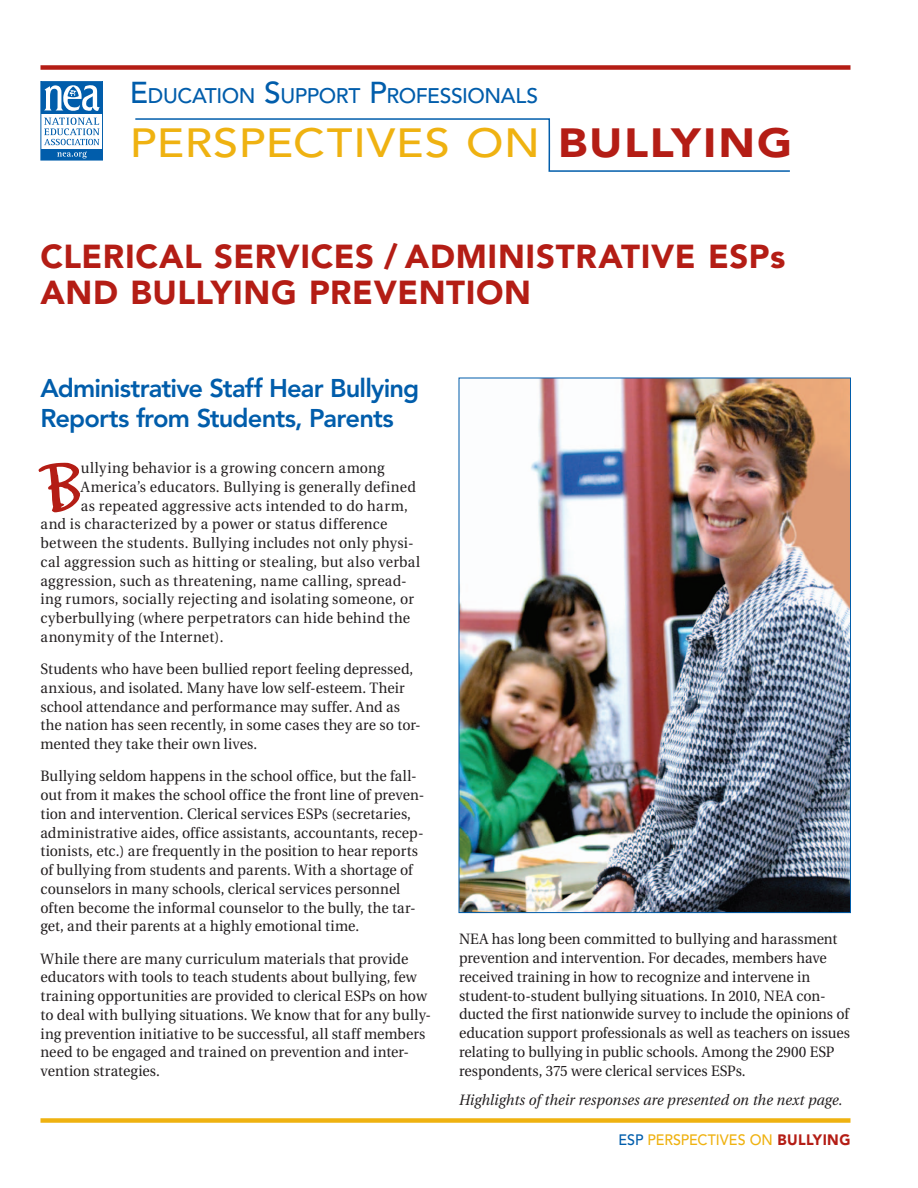
<style>
.page{position:relative;width:918px;height:1188px;background:#fff}
.page>*{position:absolute;margin:0;border:0;box-sizing:border-box;transform-origin:0 0}
.Intro_Para_drop_cap{font:69.3px "bosilmarker";color:#b41d15;scale:.95 1}
.Body{font:500 40.5px "Avenir";letter-spacing:.015em;color:#efb211;scale:1.11 1}
.subtitle{font:900 33px/36px "Avenir";letter-spacing:.02em;color:#b41d15}
.subtitle-2{font:800 25.5px/30px "Avenir";letter-spacing:-.035em;color:#015dab}
.Body-2{font:500 21px "Avenir";letter-spacing:-.02em;color:#015dab}
.Body-3{font:15px/18.8px "Utopia";letter-spacing:.005em;color:#231f20;scale:.95 1}
.Intro_Para_drop_cap-2{font:15px "Utopia";letter-spacing:.02em;color:#231f20;scale:.95 1}
.Body-4{font:italic 15px "Utopia";letter-spacing:.005em;color:#231f20;scale:.95 1}
.Fast_Facts_Text{font:500 15px "Avenir";letter-spacing:-.005em;color:#efb211;scale:.95 1}
.s1{font-size:30px}
.s2{font-weight:900;color:#b41d15}
.s3{color:#015dab}
</style>
<div class="page">
<div style="left:40px;top:65px;width:810px;height:5px;background:#b41d15"></div>
<div style="left:40px;top:1118px;width:810px;height:5px;background:#efb211"></div>
<div style="left:41px;top:82px;width:61px;height:32px;background:#015dab"></div>
<div style="left:41px;top:149px;width:62px;height:11px;background:#015dab"></div>
<svg style="left:44px;top:85px;width:56px;height:26px"></svg>
<svg style="left:57px;top:152px;width:30px;height:6px"></svg>
<svg style="left:44px;top:118px;width:56px;height:27px"></svg>
<div style="left:41px;top:81px;width:62px;height:79px;border:1px solid #015dab"></div>
<svg style="left:135px;top:118px;width:655px;height:54px"></svg>
<img style="left:461px;top:380px;width:388px;height:531px">
<p class="Body-2" style="left:130px;top:84px;width:408px"><span class="s1">E</span>DUCATION <span class="s1">S</span>UPPORT <span class="s1">P</span>ROFESSIONALS</p>
<p class="Body" style="left:130px;top:120px;width:598px">PERSPECTIVES ON <span class="s2">BULLYING</span></p>
<p class="subtitle" style="left:40px;top:238px;width:747px">CLERICAL SERVICES / ADMINISTRATIVE ESPs<br>AND BULLYING PREVENTION</p>
<p class="subtitle-2" style="left:40px;top:373px;width:380px">Administrative Staff Hear Bullying<br>Reports from Students, Parents</p>
<p class="Intro_Para_drop_cap" style="left:40px;top:457px;width:43px">B</p>
<p class="Intro_Para_drop_cap-2" style="left:81px;top:460px;width:321px">ullying behavior is a growing concern among</p>
<p class="Intro_Para_drop_cap-2" style="left:81px;top:479px;width:354px">America’s educators. Bullying is generally defined</p>
<p class="Intro_Para_drop_cap-2" style="left:81px;top:497px;width:346px">as repeated aggressive acts intended to do harm,</p>
<p class="Intro_Para_drop_cap-2" style="left:40px;top:516px;width:367px">and is characterized by a power or status difference</p>
<p class="Intro_Para_drop_cap-2" style="left:40px;top:535px;width:394px">between the students. Bullying includes not only physi-</p>
<p class="Intro_Para_drop_cap-2" style="left:40px;top:554px;width:401px">cal aggression such as hitting or stealing, but also verbal</p>
<p class="Intro_Para_drop_cap-2" style="left:40px;top:572px;width:387px">aggression, such as threatening, name calling, spread-</p>
<p class="Intro_Para_drop_cap-2" style="left:40px;top:591px;width:395px">ing rumors, socially rejecting and isolating someone, or</p>
<p class="Intro_Para_drop_cap-2" style="left:40px;top:610px;width:391px">cyberbullying (where perpetrators can hide behind the</p>
<p class="Intro_Para_drop_cap-2" style="left:40px;top:629px;width:194px">anonymity of the Internet).</p>
<p class="Body-3" style="left:40px;top:660px;width:402px">Students who have been bullied report feeling depressed, anxious, and isolated. Many have low self-esteem. Their school attendance and performance may suffer. And as the nation has seen recently, in some cases they are so tor&shy;mented they take their own lives.</p>
<p class="Body-3" style="left:40px;top:767px;width:406px">Bullying seldom happens in the school office, but the fall&shy;out from it makes the school office the front line of preven&shy;tion and intervention. Clerical services ESPs (secretaries, administrative aides, office assistants, accountants, recep&shy;tionists, etc.) are frequently in the position to hear reports of bullying from students and parents. With a shortage of counselors in many schools, clerical services personnel often become the informal counselor to the bully, the tar&shy;get, and their parents at a highly emotional time.</p>
<p class="Body-3" style="left:40px;top:949px;width:413px">While there are many curriculum materials that provide educators with tools to teach students about bullying, few training opportunities are provided to clerical ESPs on how to deal with bullying situations. We know that for any bully&shy;ing prevention initiative to be successful, all staff members need to be engaged and trained on prevention and inter&shy;vention strategies.</p>
<p class="Body-3" style="left:459px;top:930px;width:413px">NEA has long been committed to bullying and harassment prevention and intervention. For decades, members have received training in how to recognize and intervene in student-to-student bullying situations. In 2010, NEA con&shy;ducted the first nationwide survey to include the opinions of education support professionals as well as teachers on issues relating to bullying in public schools. Among the 2900 ESP respondents, 375 were clerical services ESPs.</p>
<p class="Body-4" style="left:459px;top:1091px;width:405px">Highlights of their responses are presented on the next page.</p>
<p class="Fast_Facts_Text" style="left:619px;top:1132px;width:246px"><span class="s3">ESP</span> PERSPECTIVES ON <span class="s2">BULLYING</span></p>
</div>
